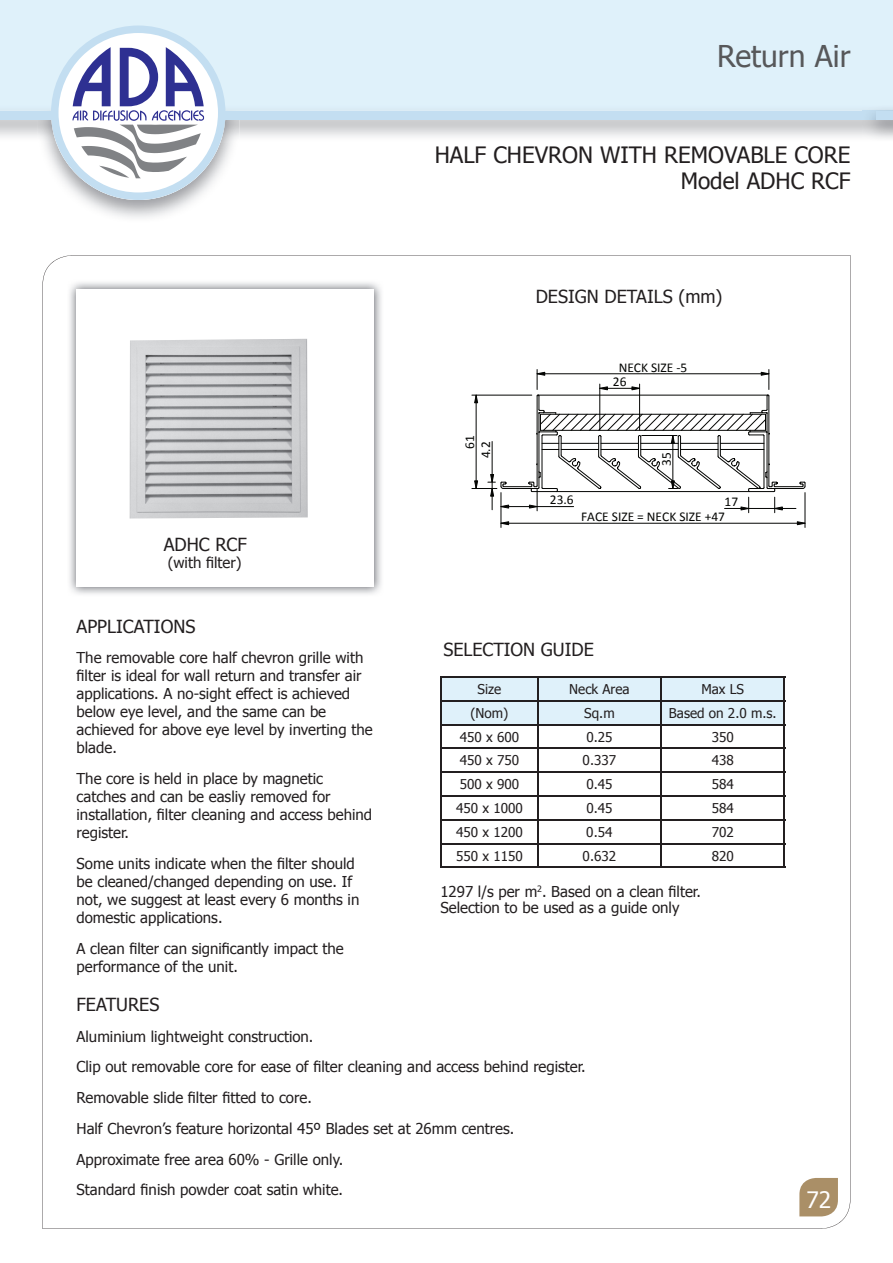
<style>
.page{position:relative;width:893px;height:1263px;background:#fff}
.page>*{position:absolute;margin:0;border:0;box-sizing:border-box;transform-origin:0 0}
.t1{font:30px "Tahoma";color:#57585a}
.t2{font:22.65px "Tahoma";color:#fff}
.t3{font:22.5px/25.5px "Tahoma";color:#231f20;text-align:right}
.t4{font:18px "Tahoma";color:#231f20}
.t5{font:15px/18px "Tahoma";color:#231f20}
.t6{font:13.5px "Tahoma";color:#231f20}
.t7{font:13.5px/16px "Calibri";color:#040503}
</style>
<div class="page">
<div style="left:0;top:0;width:893px;height:111px;background:#dff1fa"></div>
<div style="left:0;top:111px;width:893px;height:8px;background:#c3def1"></div>
<svg style="left:880px;top:109px;width:13px;height:2px"></svg>
<img style="left:862px;top:111px;width:14px;height:8px">
<svg style="left:51px;top:26px;width:174px;height:174px"></svg>
<svg style="left:799px;top:1178px;width:39px;height:38px"></svg>
<img style="left:69px;top:282px;width:313px;height:312px">
<div style="left:77px;top:289px;width:297px;height:298px;background:#fff"></div>
<img style="left:130px;top:339px;width:178px;height:179px">
<hr style="left:440px;top:725px;width:2px;height:22px;background:#231f20">
<hr style="left:440px;top:747px;width:98px;height:2px;background:#231f20">
<hr style="left:440px;top:749px;width:2px;height:22px;background:#231f20">
<hr style="left:440px;top:771px;width:98px;height:2px;background:#231f20">
<hr style="left:440px;top:773px;width:2px;height:22px;background:#231f20">
<hr style="left:440px;top:795px;width:98px;height:2px;background:#231f20">
<hr style="left:440px;top:797px;width:2px;height:22px;background:#231f20">
<hr style="left:440px;top:819px;width:98px;height:1px;background:#231f20">
<hr style="left:440px;top:820px;width:2px;height:23px;background:#231f20">
<hr style="left:440px;top:843px;width:98px;height:1px;background:#231f20">
<hr style="left:440px;top:844px;width:2px;height:23px;background:#231f20">
<hr style="left:440px;top:867px;width:98px;height:1px;background:#231f20">
<hr style="left:538px;top:867px;width:123px;height:1px;background:#231f20">
<hr style="left:661px;top:867px;width:124px;height:1px;background:#231f20">
<hr style="left:440px;top:676px;width:98px;height:2px;background:#231f20">
<hr style="left:440px;top:678px;width:2px;height:22px;background:#231f20">
<hr style="left:538px;top:676px;width:123px;height:2px;background:#231f20">
<hr style="left:661px;top:676px;width:124px;height:2px;background:#231f20">
<hr style="left:440px;top:700px;width:98px;height:1px;background:#231f20">
<hr style="left:440px;top:701px;width:2px;height:23px;background:#231f20">
<svg style="left:442px;top:678px;width:343px;height:189px"></svg>
<hr style="left:440px;top:724px;width:98px;height:1px;background:#231f20">
<hr style="left:538px;top:724px;width:123px;height:1px;background:#231f20">
<hr style="left:661px;top:724px;width:124px;height:1px;background:#231f20">
<svg style="left:500px;top:521px;width:9px;height:4px"></svg>
<svg style="left:797px;top:521px;width:8px;height:4px"></svg>
<hr style="left:501px;top:493px;width:1px;height:34px;background:#040503">
<hr style="left:501px;top:523px;width:304px;height:1px;background:#040503">
<hr style="left:805px;top:493px;width:1px;height:34px;background:#040503">
<svg style="left:472px;top:369px;width:334px;height:144px"></svg>
<h1 class="t1" style="left:717px;top:36px;width:135px">Return Air</h1>
<h3 class="t3" style="left:435px;top:141px;width:417px">HALF CHEVRON WITH REMOVABLE CORE<br>Model ADHC RCF</h3>
<p class="t4" style="left:536px;top:284px;width:188px">DESIGN DETAILS (mm)</p>
<p class="t7" style="left:619px;top:358px;width:70px">NECK SIZE -5</p>
<p class="t4" style="left:164px;top:532px;width:84px">ADHC RCF</p>
<p class="t5" style="left:168px;top:553px;width:75px">(with filter)</p>
<p class="t4" style="left:77px;top:614px;width:120px">APPLICATIONS</p>
<p class="t5" style="left:77px;top:648px;width:298px">The removable core half chevron grille with filter is ideal for wall return and transfer air applications. A no-sight effect is achieved below eye level, and the same can be achieved for above eye level by inverting the blade.</p>
<p class="t5" style="left:77px;top:769px;width:297px">The core is held in place by magnetic catches and can be easliy removed for installation, filter cleaning and access behind register.</p>
<p class="t5" style="left:77px;top:854px;width:284px">Some units indicate when the filter should be cleaned/changed depending on use. If not, we suggest at least every 6 months in domestic applications.</p>
<p class="t5" style="left:77px;top:938px;width:269px">A clean filter can significantly impact the performance of the unit.</p>
<p class="t7" style="left:461px;top:458px;width:25px;text-indent:10px;rotate:-90deg">61<br>4.2</p>
<p class="t7" style="left:613px;top:373px;width:15px">26</p>
<p class="t7" style="left:658px;top:466px;width:15px;rotate:-90deg">35</p>
<p class="t7" style="left:550px;top:491px;width:25px">23.6</p>
<p class="t7" style="left:724px;top:493px;width:15px">17</p>
<p class="t7" style="left:581px;top:508px;width:145px">FACE SIZE = NECK SIZE +47</p>
<p class="t4" style="left:443px;top:637px;width:152px">SELECTION GUIDE</p>
<p class="t6" style="left:478px;top:680px;width:25px">Size</p>
<p class="t6" style="left:569px;top:680px;width:62px">Neck Area</p>
<p class="t6" style="left:701px;top:680px;width:44px">Max LS</p>
<p class="t6" style="left:470px;top:704px;width:40px">(Nom)</p>
<p class="t6" style="left:584px;top:704px;width:32px">Sq.m</p>
<p class="t6" style="left:669px;top:704px;width:109px">Based on 2.0 m.s.</p>
<p class="t6" style="left:460px;top:728px;width:61px">450 x 600</p>
<p class="t6" style="left:586px;top:728px;width:28px">0.25</p>
<p class="t6" style="left:712px;top:728px;width:24px">350</p>
<p class="t6" style="left:460px;top:751px;width:61px">450 x 750</p>
<p class="t6" style="left:583px;top:751px;width:35px">0.337</p>
<p class="t6" style="left:712px;top:751px;width:24px">438</p>
<p class="t6" style="left:460px;top:775px;width:61px">500 x 900</p>
<p class="t6" style="left:586px;top:775px;width:28px">0.45</p>
<p class="t6" style="left:712px;top:775px;width:24px">584</p>
<p class="t6" style="left:456px;top:799px;width:68px">450 x 1000</p>
<p class="t6" style="left:586px;top:799px;width:28px">0.45</p>
<p class="t6" style="left:712px;top:799px;width:24px">584</p>
<p class="t6" style="left:456px;top:823px;width:68px">450 x 1200</p>
<p class="t6" style="left:586px;top:823px;width:28px">0.54</p>
<p class="t6" style="left:712px;top:823px;width:24px">702</p>
<p class="t6" style="left:456px;top:847px;width:68px">550 x 1150</p>
<p class="t6" style="left:583px;top:847px;width:35px">0.632</p>
<p class="t6" style="left:712px;top:847px;width:24px">820</p>
<p class="t5" style="left:440px;top:882px;width:262px;line-height:16.5px">1297 l/s per m<sup>2</sup>. Based on a clean filter.<br>Selection to be used as a guide only</p>
<p class="t4" style="left:77px;top:992px;width:84px">FEATURES</p>
<p class="t5" style="left:77px;top:1020px;width:511px;line-height:30.8px">Aluminium lightweight construction.<br>Clip out removable core for ease of filter cleaning and access behind register.<br>Removable slide filter fitted to core.<br>Half Chevron’s feature horizontal 45º Blades set at 26mm centres.<br>Approximate free area 60% - Grille only.<br>Standard finish powder coat satin white.</p>
<h2 class="t2" style="left:806px;top:1184px;width:26px">72</h2>
</div>
